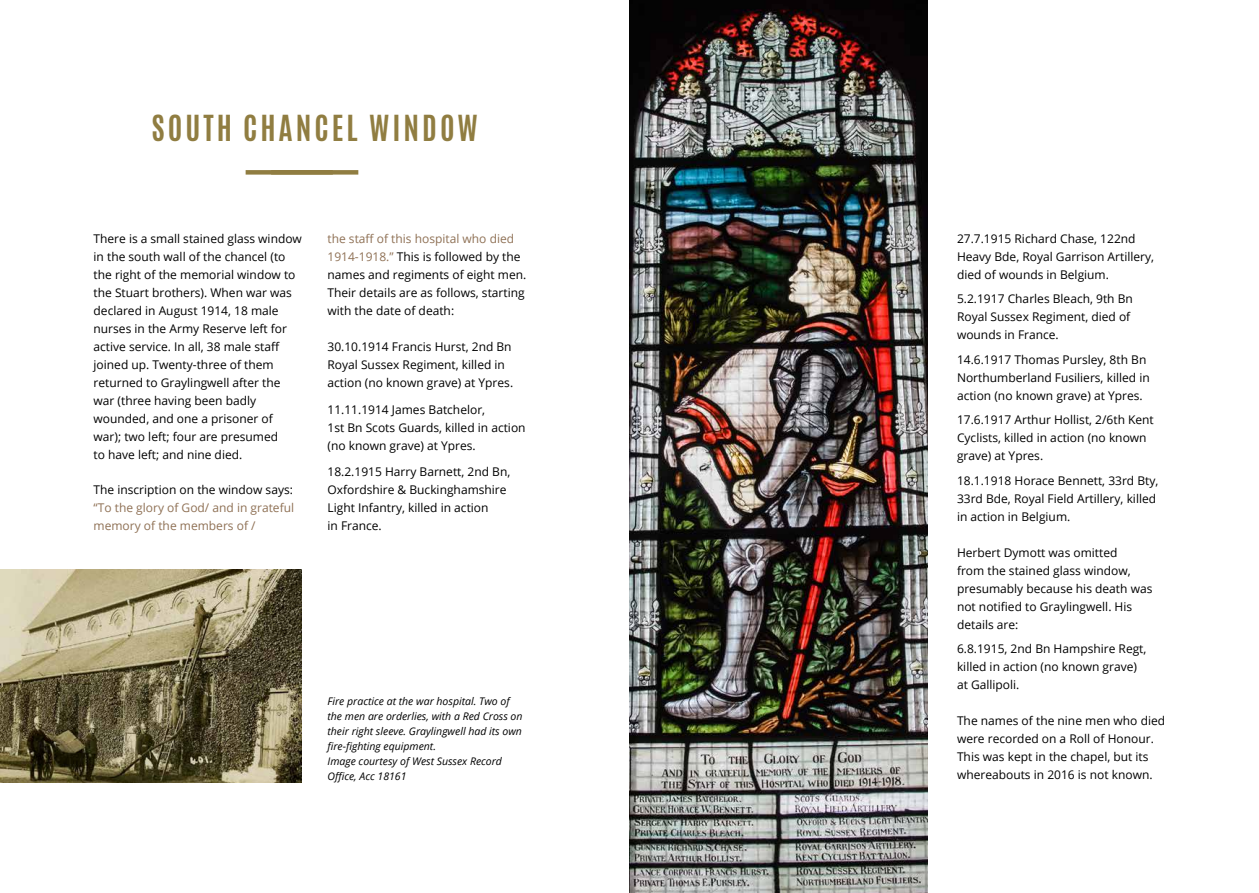
<style>
.page{position:relative;width:1259px;height:893px;background:#fff}
.page>*{position:absolute;margin:0;border:0;box-sizing:border-box;transform-origin:0 0}
.t1{font:700 30px "Antonio";letter-spacing:.1em;color:#907d41}
.t2{font:12px/18px "Open Sans";color:#000}
.t3{font:12px/18px "Open Sans";color:#8f7155}
.t4{font:italic 10.5px/15px "Open Sans";color:#000}
.s1{color:#8f7155}
.s2{color:#fff}
</style>
<div class="page">
<img style="left:629px;top:0;width:298px;height:893px">
<img style="left:0;top:570px;width:302px;height:212px">
<div style="left:271px;top:170px;width:87px;height:5px;background:#907d41"></div>
<div style="left:246px;top:170px;width:87px;height:5px;background:#907d41"></div>
<h1 class="t1" style="left:151px;top:105px;width:328px">SOUTH CHANCEL WINDOW</h1>
<p class="t2" style="left:94px;top:229px;width:210px">There is a small stained glass window in the south wall of the chancel (to the right of the memorial window to the Stuart brothers). When war was declared in August 1914, 18 male nurses in the Army Reserve left for active service. In all, 38 male staff joined up. Twenty-three of them returned to Graylingwell after the war (three having been badly wounded, and one a prisoner of war); two left; four are presumed<br>to have left; and nine died.</p>
<p class="t2" style="left:94px;top:480px;width:201px">The inscription on the window says:</p>
<p class="t3" style="left:94px;top:498px;width:202px">“To the glory of God/ and in grateful memory of the members of /</p>
<p class="t2" style="left:327px;top:229px;width:200px"><span class="s1">the staff of this hospital who died<br>1914-1918.”</span> This is followed by the names and regiments of eight men.<br>Their details are as follows, starting with the date of death:</p>
<p class="t2" style="left:327px;top:337px;width:187px">30.10.1914 Francis Hurst, 2nd Bn<br>Royal Sussex Regiment, killed in action (no known grave) at Ypres.</p>
<p class="t2" style="left:327px;top:400px;width:200px">11.11.1914 James Batchelor,<br>1st Bn Scots Guards, killed in action (no known grave) at Ypres.</p>
<p class="t2" style="left:327px;top:462px;width:184px">18.2.1915 Harry Barnett, 2nd Bn,<br>Oxfordshire &amp; Buckinghamshire<br>Light Infantry, killed in action<br>in France.</p>
<p class="t4" style="left:327px;top:693px;width:197px">Fire practice at the war hospital. Two of the men are orderlies, with a Red Cross on their right sleeve. Graylingwell had its own fire-fighting equipment.<br>Image courtesy of West Sussex Record Office, Acc 18161 <span class="s2">st</span></p>
<p class="t2" style="left:957px;top:229px;width:199px">27.7.1915 Richard Chase, 122nd<br>Heavy Bde, Royal Garrison Artillery, died of wounds in Belgium.</p>
<p class="t2" style="left:957px;top:290px;width:177px">5.2.1917 Charles Bleach, 9th Bn<br>Royal Sussex Regiment, died of wounds in France.</p>
<p class="t2" style="left:957px;top:350px;width:194px">14.6.1917 Thomas Pursley, 8th Bn<br>Northumberland Fusiliers, killed in action (no known grave) at Ypres.</p>
<p class="t2" style="left:957px;top:411px;width:198px">17.6.1917 Arthur Hollist, 2/6th Kent<br>Cyclists, killed in action (no known grave) at Ypres.</p>
<p class="t2" style="left:957px;top:471px;width:203px">18.1.1918 Horace Bennett, 33rd Bty,<br>33rd Bde, Royal Field Artillery, killed in action in Belgium.</p>
<p class="t2" style="left:957px;top:543px;width:197px">Herbert Dymott was omitted<br>from the stained glass window, presumably because his death was not notified to Graylingwell. His details are:</p>
<p class="t2" style="left:957px;top:639px;width:191px">6.8.1915, 2nd Bn Hampshire Regt, killed in action (no known grave) at Gallipoli.</p>
<p class="t2" style="left:957px;top:711px;width:210px">The names of the nine men who died were recorded on a Roll of Honour.<br>This was kept in the chapel, but its whereabouts in 2016 is not known.</p>
</div>
